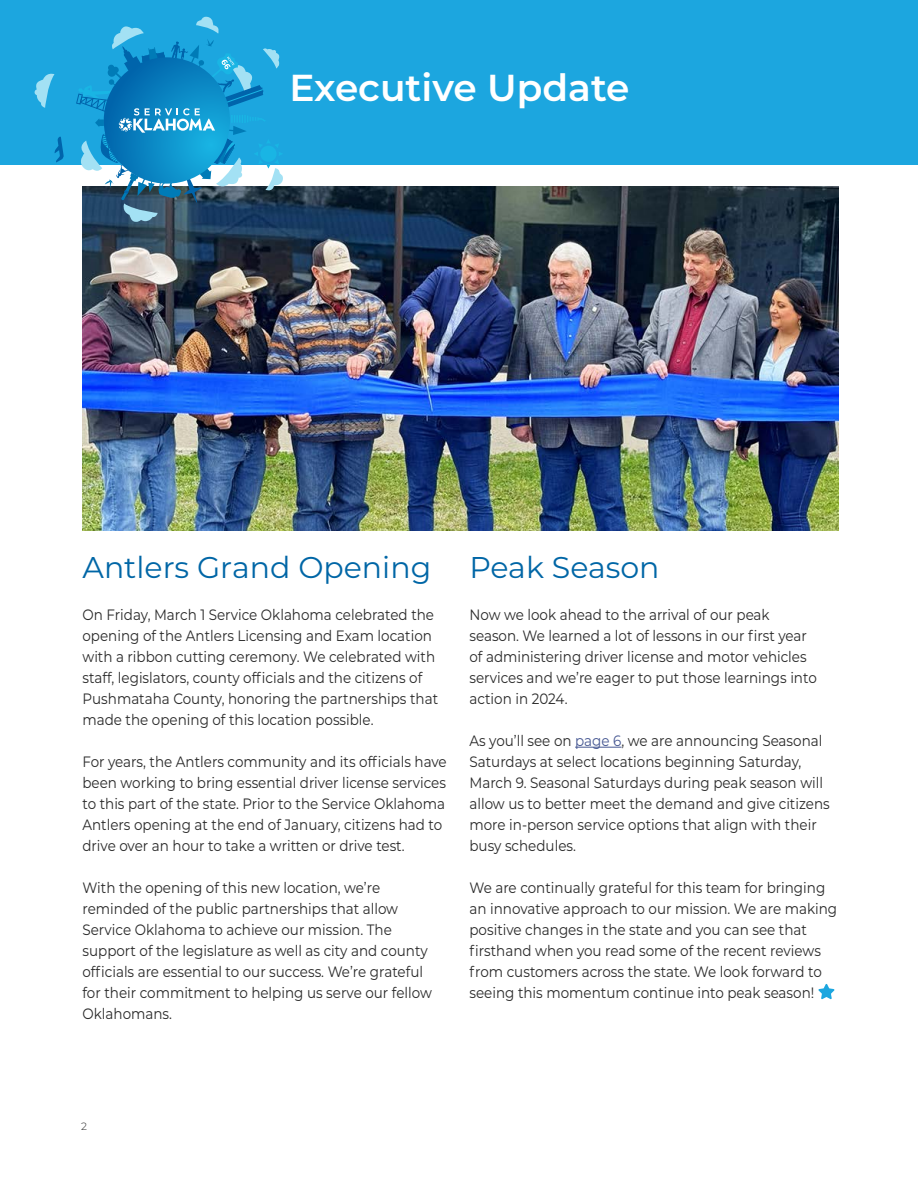
<style>
.page{position:relative;width:918px;height:1188px;background:#fff}
.page>*{position:absolute;margin:0;border:0;box-sizing:border-box;transform-origin:0 0}
._25pt_Size_Align_Left{font:600 37.5px "Montserrat";color:#fff}
._10pt_Size_Align_Left{font:30px "Montserrat";color:#0066a6}
._20pt_Size_Align_Left{font:30px "Montserrat";color:#0066a6}
._10pt_Size_Align_Left-2{font:15px/21px "Montserrat";color:#292929;scale:.9 1}
.t1{font:300 10.5px "Montserrat";color:#292929}
.s1{color:#465792}
</style>
<div class="page">
<div style="left:0;top:0;width:918px;height:165px;background:#1ca6df"></div>
<hr style="left:575px;top:747px;width:47px;height:1px;background:#465792">
<svg style="left:818px;top:984px;width:17px;height:15px"></svg>
<img style="left:82px;top:187px;width:756px;height:343px">
<svg style="left:35px;top:74px;width:19px;height:34px"></svg>
<svg style="left:55px;top:136px;width:9px;height:26px"></svg>
<svg style="left:76px;top:17px;width:207px;height:205px"></svg>
<p class="_25pt_Size_Align_Left" style="left:289px;top:61px;width:342px">Executive Update</p>
<p class="_10pt_Size_Align_Left" style="left:82px;top:546px;width:350px">Antlers Grand Opening</p>
<p class="_10pt_Size_Align_Left-2" style="left:82px;top:603px;width:397px">On Friday, March 1 Service Oklahoma celebrated the opening of the Antlers Licensing and Exam location with a ribbon cutting ceremony. We celebrated with staff, legislators, county officials and the citizens of Pushmataha County, honoring the partnerships that made the opening of this location possible.</p>
<p class="_10pt_Size_Align_Left-2" style="left:82px;top:750px;width:406px">For years, the Antlers community and its officials have been working to bring essential driver license services to this part of the state. Prior to the Service Oklahoma Antlers opening at the end of January, citizens had to drive over an hour to take a written or drive test.</p>
<p class="_10pt_Size_Align_Left-2" style="left:82px;top:876px;width:390px">With the opening of this new location, we’re reminded of the public partnerships that allow Service Oklahoma to achieve our mission. The support of the legislature as well as city and county officials are essential to our success. We’re grateful for their commitment to helping us serve our fellow Oklahomans.</p>
<p class="_20pt_Size_Align_Left" style="left:470px;top:546px;width:192px">Peak Season</p>
<p class="_10pt_Size_Align_Left-2" style="left:470px;top:603px;width:387px">Now we look ahead to the arrival of our peak season. We learned a lot of lessons in our first year of administering driver license and motor vehicles services and we’re eager to put those learnings into action in 2024.</p>
<p class="_10pt_Size_Align_Left-2" style="left:470px;top:729px;width:402px">As you’ll see on <span class="s1">page 6</span>, we are announcing Seasonal Saturdays at select locations beginning Saturday, March 9. Seasonal Saturdays during peak season will allow us to better meet the demand and give citizens more in-person service options that align with their busy schedules.</p>
<p class="_10pt_Size_Align_Left-2" style="left:470px;top:876px;width:410px">We are continually grateful for this team for bringing an innovative approach to our mission. We are making positive changes in the state and you can see that firsthand when you read some of the recent reviews from customers across the state. We look forward to seeing this momentum continue into peak season!</p>
<p class="t1" style="left:81px;top:1119px;width:7px">2</p>
</div>
